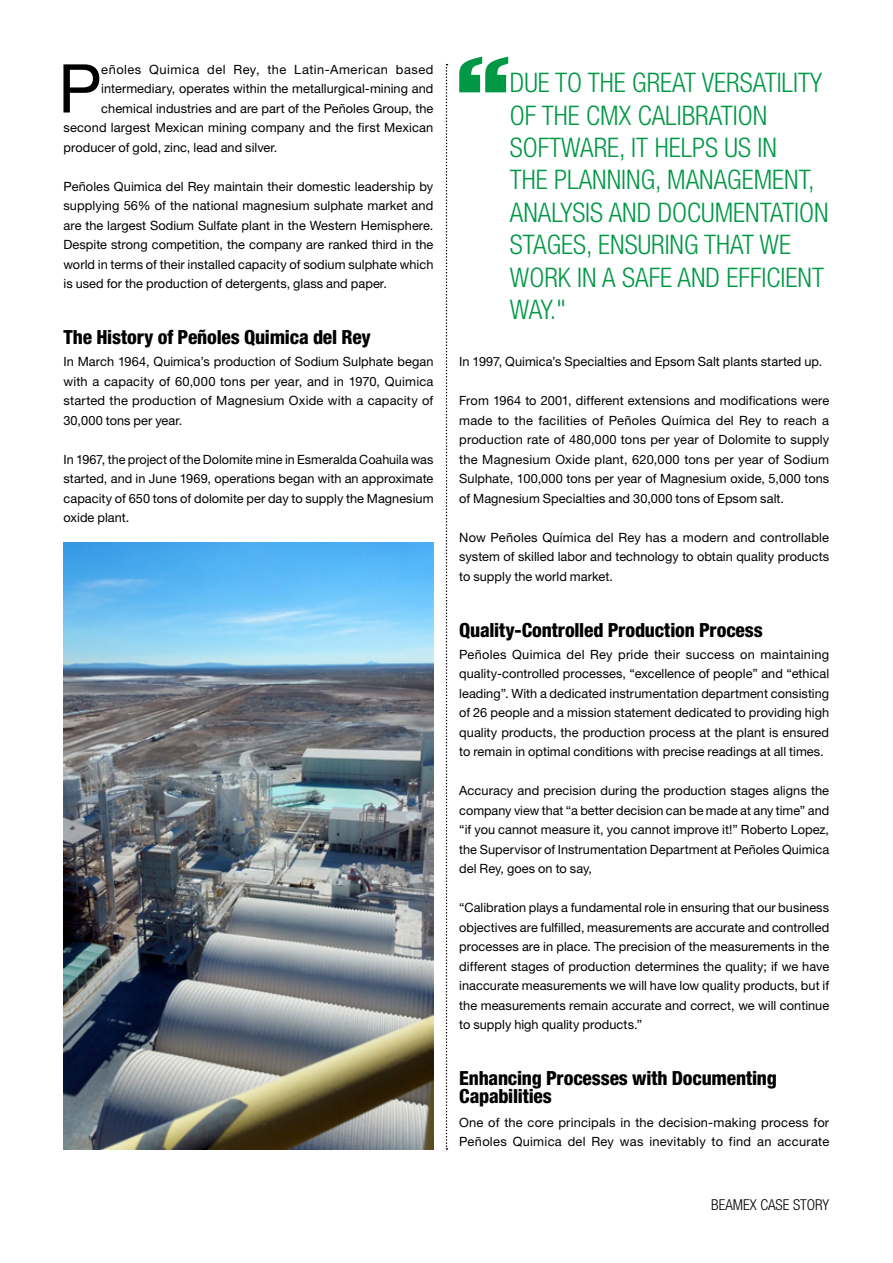
<style>
.page{position:relative;width:893px;height:1263px;background:#fff}
.page>*{position:absolute;margin:0;border:0;box-sizing:border-box;transform-origin:0 0}
.t1{font:67.35px "Helvetica Neue LT Std";color:#000}
.t2{font:300 condensed 27px/32.4px "Helvetica Neue LT Std";color:#009845}
.t3{font:800 condensed 19.5px/18px "Helvetica Neue LT Std";letter-spacing:-.01em;color:#000}
.t4{font:300 condensed 15px "Helvetica Neue LT Std";color:#000}
.t5{font:12.75px/19.5px "Helvetica Neue LT Std";letter-spacing:.005em;color:#000;text-align:justify}
.t6{font:12.75px "Helvetica Neue LT Std";letter-spacing:.035em;color:#000}
</style>
<div class="page">
<svg style="left:446px;top:64px;width:1px;height:1086px"></svg>
<img style="left:64px;top:542px;width:369px;height:607px">
<svg style="left:459px;top:57px;width:49px;height:35px"></svg>
<h1 class="t1" style="left:58px;top:48px;width:45px">P</h1>
<p class="t6" style="left:101px;top:61px;width:334px">eñoles Quimica del Rey, the Latin-American based</p>
<p class="t5" style="left:101px;top:79px;width:334px">intermediary, operates within the metallurgical-mining and</p>
<p class="t5" style="left:101px;top:98px;width:334px">chemical industries and are part of the Peñoles Group, the</p>
<p class="t5" style="left:63px;top:118px;width:371px">second largest Mexican mining company and the first Mexican</p>
<p class="t5" style="left:63px;top:137px;width:216px">producer of gold, zinc, lead and silver.</p>
<p class="t5" style="left:63px;top:176px;width:372px">Peñoles Quimica del Rey maintain their domestic leadership by supplying 56% of the national magnesium sulphate market and are the largest Sodium Sulfate plant in the Western Hemisphere.<br>Despite strong competition, the company are ranked third in the world in terms of their installed capacity of sodium sulphate which is used for the production of detergents, glass and paper.</p>
<h3 class="t3" style="left:63px;top:328px;width:309px">The History of Peñoles Quimica del Rey</h3>
<p class="t5" style="left:63px;top:352px;width:371px">In March 1964, Quimica’s production of Sodium Sulphate began with a capacity of 60,000 tons per year, and in 1970, Quimica started the production of Magnesium Oxide with a capacity of 30,000 tons per year.</p>
<p class="t5" style="left:63px;top:449px;width:372px">In 1967, the project of the Dolomite mine in Esmeralda Coahuila was started, and in June 1969, operations began with an approximate capacity of 650 tons of dolomite per day to supply the Magnesium oxide plant.</p>
<h2 class="t2" style="left:510px;top:66px;width:320px">DUE TO THE GREAT VERSATILITY<br>OF THE CMX CALIBRATION<br>SOFTWARE, IT HELPS US IN<br>THE PLANNING, MANAGEMENT,<br>ANALYSIS AND DOCUMENTATION<br>STAGES, ENSURING THAT WE<br>WORK IN A SAFE AND EFFICIENT<br>WAY."</h2>
<p class="t5" style="left:459px;top:352px;width:365px">In 1997, Quimica’s Specialties and Epsom Salt plants started up.</p>
<p class="t5" style="left:459px;top:391px;width:371px">From 1964 to 2001, different extensions and modifications were made to the facilities of Peñoles Química del Rey to reach a production rate of 480,000 tons per year of Dolomite to supply the Magnesium Oxide plant, 620,000 tons per year of Sodium Sulphate, 100,000 tons per year of Magnesium oxide, 5,000 tons of Magnesium Specialties and 30,000 tons of Epsom salt.</p>
<p class="t5" style="left:459px;top:527px;width:371px">Now Peñoles Química del Rey has a modern and controllable system of skilled labor and technology to obtain quality products to supply the world market.</p>
<h3 class="t3" style="left:459px;top:621px;width:305px">Quality-Controlled Production Process</h3>
<p class="t5" style="left:459px;top:644px;width:371px">Peñoles Quimica del Rey pride their success on maintaining quality-controlled processes, “excellence of people” and “ethical leading”. With a dedicated instrumentation department consisting of 26 people and a mission statement dedicated to providing high quality products, the production process at the plant is ensured to remain in optimal conditions with precise readings at all times.</p>
<p class="t5" style="left:459px;top:781px;width:371px">Accuracy and precision during the production stages aligns the company view that “a better decision can be made at any time” and “if you cannot measure it, you cannot improve it!” Roberto Lopez, the Supervisor of Instrumentation Department at Peñoles Quimica del Rey, goes on to say,</p>
<p class="t5" style="left:459px;top:898px;width:371px">“Calibration plays a fundamental role in ensuring that our business objectives are fulfilled, measurements are accurate and controlled processes are in place. The precision of the measurements in the different stages of production determines the quality; if we have inaccurate measurements we will have low quality products, but if the measurements remain accurate and correct, we will continue to supply high quality products.”</p>
<h3 class="t3" style="left:459px;top:1069px;width:319px">Enhancing Processes with Documenting<br>Capabilities</h3>
<p class="t5" style="left:459px;top:1112px;width:371px">One of the core principals in the decision-making process for<br>Peñoles Quimica del Rey was inevitably to find an accurate</p>
<p class="t4" style="left:711px;top:1196px;width:119px">BEAMEX CASE STORY</p>
</div>
